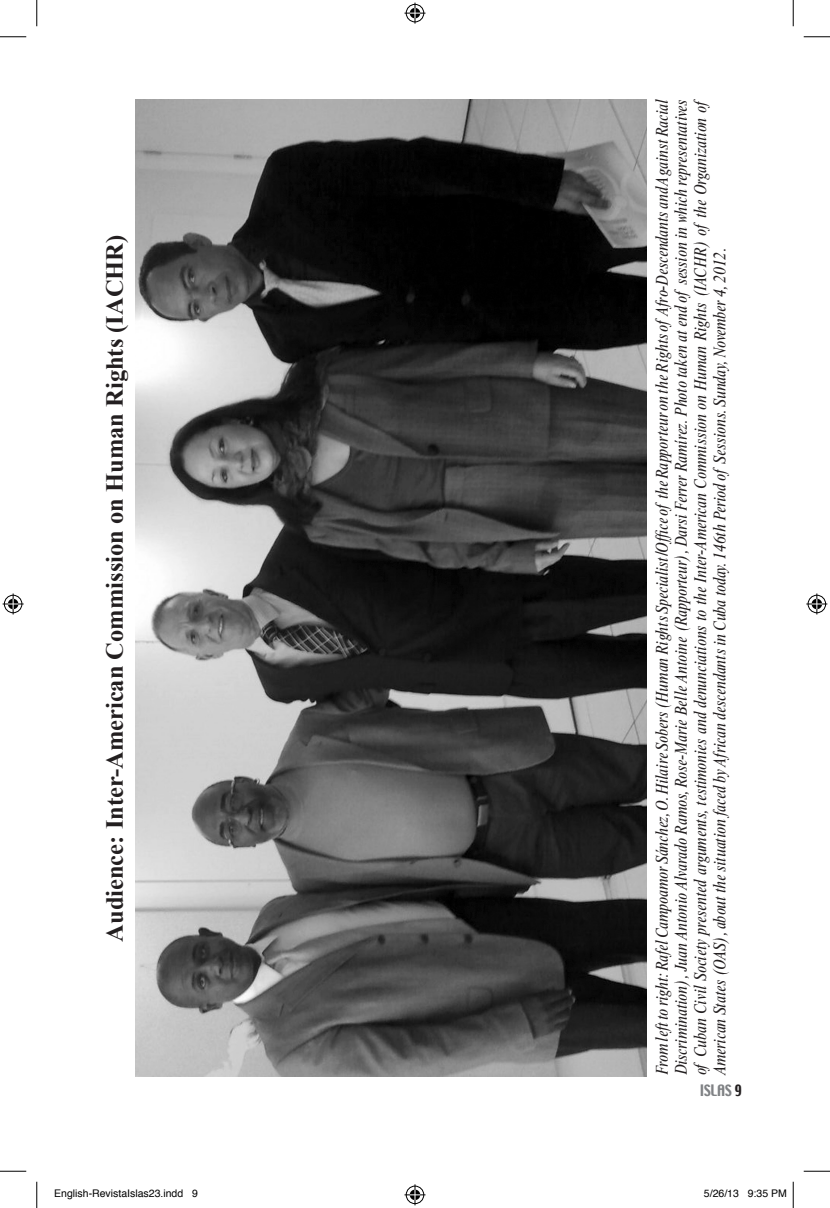
<style>
.page{position:relative;width:830px;height:1208px;background:#fff}
.page>*{position:absolute;margin:0;border:0;box-sizing:border-box;transform-origin:0 0}
.t1{font:700 24.5px "Times New Roman";color:#231f20}
.PieFoto{font:italic condensed 17.5px/19.2px "Times New Roman";letter-spacing:-.005em;color:#231f20}
.t2{font:14px "Techno";letter-spacing:-.005em;color:#808285}
.t3{font:10.5px "Helvetica";color:#000}
.s1{color:#231f20}
</style>
<div class="page">
<img style="left:135px;top:100px;width:512px;height:976px">
<svg style="left:0;top:36px;width:26px;height:1px"></svg>
<svg style="left:803px;top:36px;width:27px;height:1px"></svg>
<svg style="left:0;top:1170px;width:26px;height:1px"></svg>
<svg style="left:803px;top:1170px;width:27px;height:1px"></svg>
<svg style="left:36px;top:0;width:1px;height:26px"></svg>
<svg style="left:36px;top:1181px;width:1px;height:27px"></svg>
<svg style="left:792px;top:0;width:1px;height:26px"></svg>
<svg style="left:792px;top:1181px;width:1px;height:27px"></svg>
<svg style="left:404px;top:3px;width:21px;height:21px"></svg>
<svg style="left:404px;top:1184px;width:21px;height:21px"></svg>
<svg style="left:3px;top:593px;width:21px;height:21px"></svg>
<svg style="left:806px;top:593px;width:21px;height:21px"></svg>
<p class="t1" style="left:100px;top:941px;width:708px;rotate:-90deg">Audience: Inter-American Commission on Human Rights (IACHR)</p>
<p class="PieFoto" style="left:652px;top:1075px;width:979px;rotate:-90deg">From left to right: Rafel Campoamor Sánchez, O. Hilaire Sobers (Human Rights Specialist/Office ofthe Rapporteur on the Rights ofAfro-Descendants and Against Racial Discrimination), Juan Antonio Alvarado Ramos, Rose-Marie Belle Antoine (Rapporteur), Darsi Ferrer Ramírez. Photo taken at end ofsession in which representatives of Cuban Civil Society presented arguments, testimonies and denunciations to the Inter-American Commission on Human Rights (IACHR) of the Organization of American States (OAS), about the situation faced by African descendants in Cuba today. 146th Period ofSessions. Sunday, November 4, 2012.</p>
<p class="t2" style="left:699px;top:1080px;width:44px">ISLAS <span class="s1">9</span></p>
<p class="t3" style="left:54px;top:1185px;width:145px">English-RevistaIslas23.indd 9</p>
<p class="t3" style="left:704px;top:1185px;width:84px">5/26/13 9:35 PM</p>
</div>
